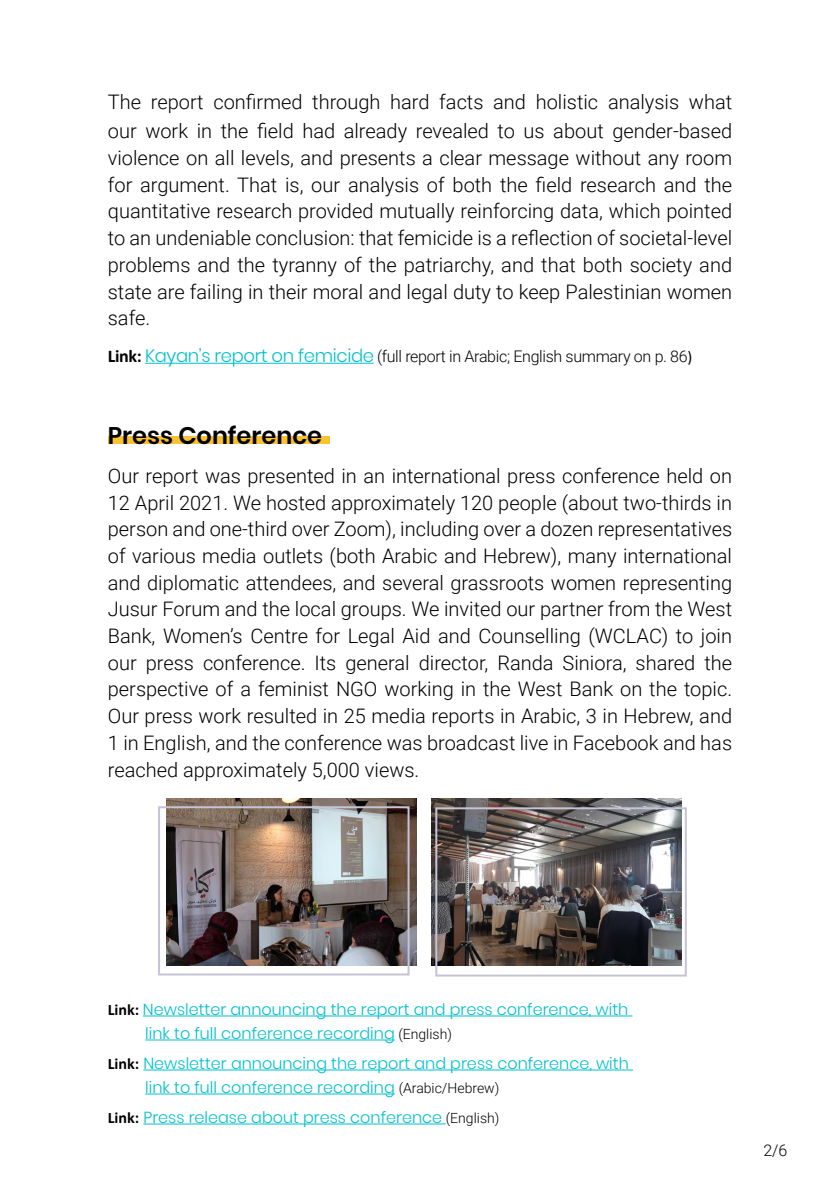
<style>
.page{position:relative;width:840px;height:1191px;background:#fff}
.page>*{position:absolute;margin:0;border:0;box-sizing:border-box;transform-origin:0 0}
.t1{font:600 24px "Poppins";color:#000}
.t2{font:300 20px/26.6px "Roboto";color:#000;text-align:justify}
.t3{font:300 18px "Poppins";letter-spacing:-.02em;color:#00c0ce}
.t4{font:300 16px/30px "Poppins";color:#00c0ce}
.t5{font:300 16px "Roboto";letter-spacing:-.02em;color:#000}
.t6{font:300 14px "Roboto";color:#000}
.s1{font-family:"Calibri";font-weight:400}
.s2{font-family:"Calibri";font-weight:700;color:#000}
</style>
<div class="page">
<div style="left:108px;top:437px;width:221px;height:7px;background:#f8c232"></div>
<hr style="left:145px;top:363px;width:228px;height:1px;background:#00c0ce">
<hr style="left:143px;top:1015px;width:489px;height:1px;background:#00c0ce">
<hr style="left:145px;top:1039px;width:249px;height:1px;background:#00c0ce">
<hr style="left:143px;top:1069px;width:489px;height:1px;background:#00c0ce">
<hr style="left:145px;top:1093px;width:249px;height:1px;background:#00c0ce">
<hr style="left:143px;top:1123px;width:299px;height:1px;background:#00c0ce">
<img style="left:166px;top:798px;width:250px;height:167px">
<img style="left:431px;top:798px;width:250px;height:167px">
<div style="left:158px;top:806px;width:251px;height:169px;border:2px solid #c4c4d6"></div>
<div style="left:435px;top:807px;width:251px;height:169px;border:2px solid #c4c4d6"></div>
<p class="t2" style="left:213px;top:87px;width:91px">confirmed</p>
<p class="t2" style="left:439px;top:87px;width:46px">facts</p>
<p class="t2" style="left:108px;top:86px;width:625px;line-height:29.8px">The<br>our work in the field had already revealed to us about gender-based</p>
<p class="t2" style="left:108px;top:144px;width:625px">violence on all levels, and presents a clear message without any room for argument. That is, our analysis of both the field research and the quantitative research provided mutually reinforcing data, which pointed to an undeniable conclusion: that femicide is a reflection of societal-level problems and the tyranny of the patriarchy, and that both society and state are failing in their moral and legal duty to keep Palestinian women safe.</p>
<p class="t5" style="left:377px;top:345px;width:316px">(full report in Arabic; English summary on .p 86<span class="s1">(</span></p>
<p class="t2" style="left:312px;top:87px;width:70px">through</p>
<p class="t2" style="left:390px;top:87px;width:41px">hard</p>
<p class="t2" style="left:493px;top:87px;width:34px">and</p>
<p class="t2" style="left:535px;top:87px;width:64px">holistic</p>
<p class="t2" style="left:607px;top:87px;width:73px">analysis</p>
<p class="t2" style="left:688px;top:87px;width:45px">what</p>
<p class="t2" style="left:151px;top:87px;width:54px">report</p>
<p class="t3" style="left:108px;top:345px;width:267px"><span class="s2">Link:</span> Kayans’ report on femicide</p>
<p class="t1" style="left:108px;top:421px;width:216px">Press Conference</p>
<p class="t2" style="left:108px;top:462px;width:625px">Our report was presented in an international press conference held on 12 April 2021. We hosted approximately 120 people (about two-thirds in person and one-third over Zoom ,) including over a dozen representatives of various media outlets (both Arabic and Hebrew ,) many international and diplomatic attendees, and several grassroots women representing Jusur Forum and the local groups. We invited our partner from the West Bank, Womens’ Centre for Legal Aid and Counselling (WCLAC) to join our press conference. Its general director, Randa Siniora, shared the perspective of a feminist NGO working in the West Bank on the topic.<br>Our press work resulted in 25 media reports in Arabic in3, Hebrew, and in1 English, and the conference was broadcast live in Facebook and has reached approximately 5,000 views.</p>
<p class="t4" style="left:108px;top:994px;width:521px"><span class="s2">Link:</span> Newsletter announcing the report and press conference, with</p>
<p class="t6" style="left:398px;top:1024px;width:55px">(English(</p>
<p class="t4" style="left:108px;top:1018px;width:522px;text-indent:37px">link to full conference recording<br><span class="s2">Link:</span> Newsletter announcing the report and press conference, with</p>
<p class="t6" style="left:398px;top:1078px;width:102px">(Arabic/Hebrew(</p>
<p class="t4" style="left:145px;top:1072px;width:251px">link to full conference recording</p>
<p class="t4" style="left:108px;top:1102px;width:335px"><span class="s2">Link:</span> Press release about press conference</p>
<p class="t6" style="left:445px;top:1108px;width:55px">(English(</p>
<p class="t5" style="left:763px;top:1138px;width:26px">2/6</p>
</div>
